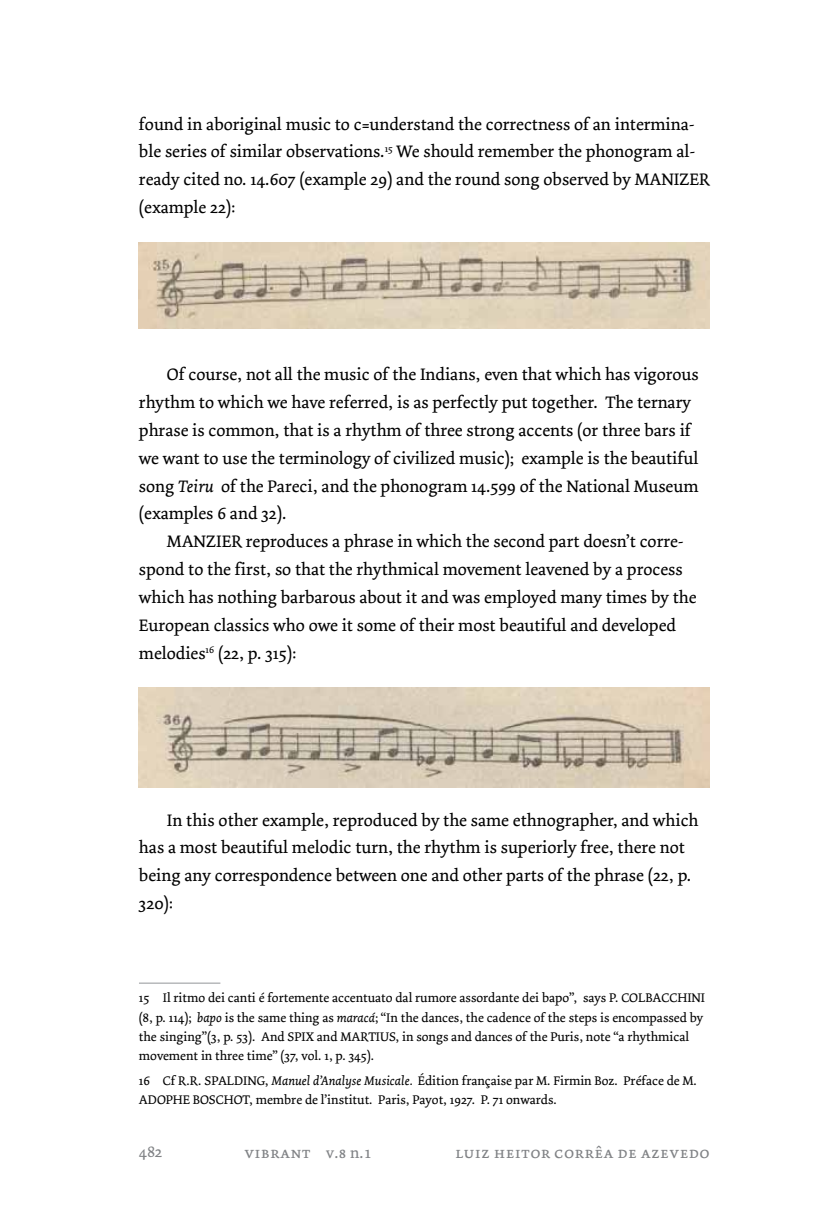
<style>
.page{position:relative;width:819px;height:1216px;background:#fff}
.page>*{position:absolute;margin:0;border:0;box-sizing:border-box;transform-origin:0 0}
.t1{font:17.5px/27.8px "Dolly";color:#000}
.t2{font:16.28px "Dolly SC";letter-spacing:.015em;color:#808285}
.t3{font:16.28px "Dolly";color:#808285}
.t4{font:13.12px/19.2px "Dolly";color:#000}
.s1{font-style:italic}
.s2{font-family:"Dolly"}
</style>
<div class="page">
<img style="left:139px;top:242px;width:570px;height:86px">
<img style="left:139px;top:688px;width:570px;height:99px">
<hr style="left:139px;top:982px;width:81px;height:1px;background:#939598">
<p class="t1" style="left:139px;top:110px;width:572px">found in aboriginal music to c=understand the correctness of an intermina&shy;ble series of similar observations.<sup>15</sup> We should remember the phonogram al&shy;ready cited no. 14.607 (example 29) and the round song observed by MANIZER (example 22):</p>
<p class="t1" style="left:139px;top:361px;width:561px;text-indent:28px">Of course, not all the music of the Indians, even that which has vigorous rhythm to which we have referred, is as perfectly put together. The ternary phrase is common, that is a rhythm of three strong accents (or three bars if we want to use the terminology of civilized music); example is the beautiful song <span class="s1">Teiru</span> of the Pareci, and the phonogram 14.599 of the National Museum (examples 6 and 32).</p>
<p class="t1" style="left:139px;top:528px;width:559px;text-indent:28px">MANZIER reproduces a phrase in which the second part doesn’t corre&shy;spond to the first, so that the rhythmical movement leavened by a process which has nothing barbarous about it and was employed many times by the European classics who owe it some of their most beautiful and developed melodies<sup>16</sup> (22, p. 315):</p>
<p class="t1" style="left:139px;top:806px;width:561px;text-indent:28px">In this other example, reproduced by the same ethnographer, and which has a most beautiful melodic turn, the rhythm is superiorly free, there not being any correspondence between one and other parts of the phrase (22, p.<br>320):</p>
<p class="t4" style="left:139px;top:988px;width:567px">15 Il ritmo dei canti é fortemente accentuato dal rumore assordante dei bapo”, says P. COLBACCHINI (8, p. 114); <span class="s1">bapo</span> is the same thing as <span class="s1">maracá</span>; “In the dances, the cadence of the steps is encompassed by the singing”(3, p. 53). And SPIX and MARTIUS, in songs and dances of the Puris, note “a rhythmical movement in three time” (37, vol. 1, p. 345).</p>
<p class="t4" style="left:139px;top:1071px;width:559px">16 Cf R.R. SPALDING, <span class="s1">Manuel d’Analyse Musicale.</span> Édition française par M. Firmin Boz. Préface de M.<br>ADOPHE BOSCHOT, membre de l’institut. Paris, Payot, 1927. P. 71 onwards.</p>
<p class="t3" style="left:139px;top:1141px;width:25px">482</p>
<p class="t2" style="left:244px;top:1143px;width:129px">vibrant <span class="s2">v</span>.8 <span class="s2">n</span>.1</p>
<p class="t2" style="left:455px;top:1143px;width:256px">luiz heitor corrêa de azevedo</p>
</div>
